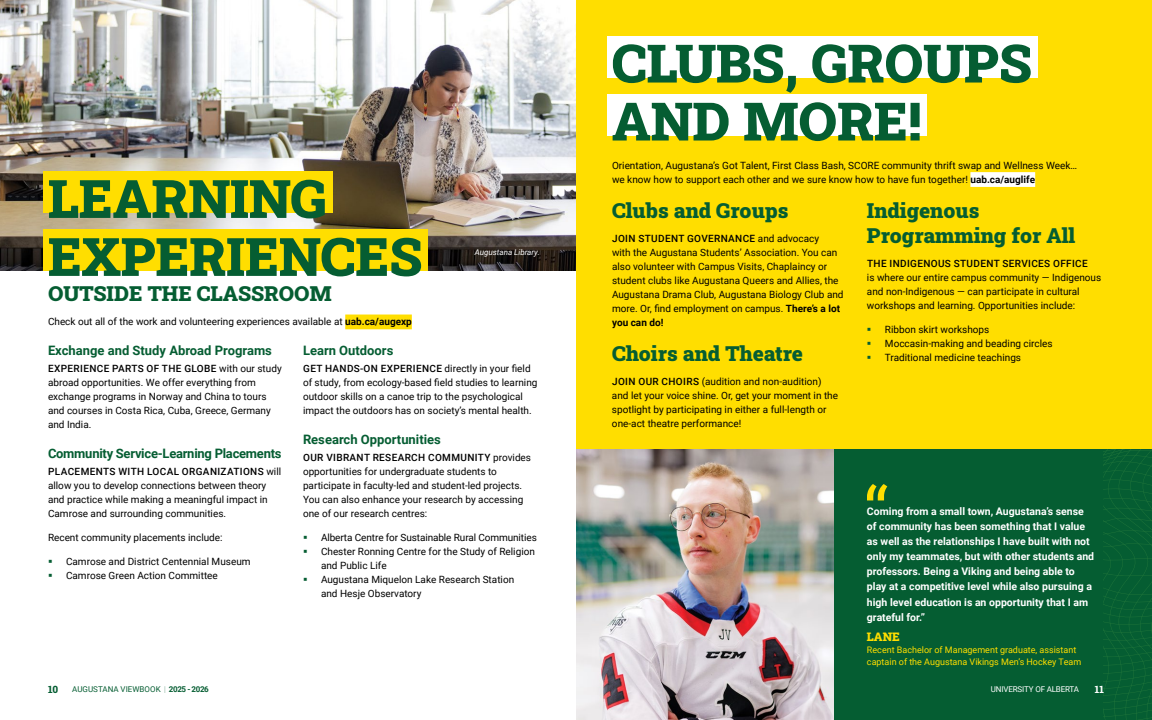
<style>
.page{position:relative;width:1152px;height:720px;background:#fff}
.page>*{position:absolute;margin:0;border:0;box-sizing:border-box;transform-origin:0 0}
.t1{font:900 53px/58px "Roboto Slab";color:#055d32}
.t2{font:900 21px/25px "Roboto Slab";color:#055d32}
.t3{font:700 13px "Roboto";color:#055d32}
.t4{font:700 13px "Roboto";letter-spacing:-.02em;color:#055d32}
.t5{font:900 12px "Roboto Slab";color:#ffde00}
.t6{font:700 10.5px/15px "Roboto";color:#fff}
.t7{font:10px/14px "Roboto";color:#000}
.t8{font:500 10px "Roboto";letter-spacing:.035em;color:#000}
.t9{font:800 10px "Roboto Slab";color:#055d32}
.t10{font:800 10px "Roboto Slab";color:#fff}
.t11{font:9px/12px "Roboto";color:#ffde00}
.t12{font:8px "Roboto";letter-spacing:.005em;color:#055d32}
.t13{font:8px "Roboto";letter-spacing:-.02em;color:#fff}
.t14{font:italic 8px "Roboto";color:#fff}
.s1{font-weight:700}
.s2{font-weight:500}
.s3{font-weight:100}
</style>
<div class="page">
<div style="left:576px;top:0;width:576px;height:450px;background:#ffde00"></div>
<img style="left:0;top:0;width:576px;height:270px">
<div style="left:834px;top:450px;width:303px;height:270px;background:#055d32"></div>
<img style="left:576px;top:450px;width:258px;height:270px">
<svg style="left:1104px;top:450px;width:48px;height:270px"></svg>
<div style="left:44px;top:171px;width:289px;height:42px;background:#ffde00"></div>
<div style="left:44px;top:229px;width:384px;height:42px;background:#ffde00"></div>
<div style="left:345px;top:315px;width:67px;height:14px;background:#ffde00"></div>
<div style="left:608px;top:36px;width:430px;height:41px;background:#fff"></div>
<div style="left:608px;top:94px;width:319px;height:41px;background:#fff"></div>
<div style="left:970px;top:172px;width:65px;height:15px;background:#fff"></div>
<svg style="left:867px;top:484px;width:20px;height:16px"></svg>
<h1 class="t1" style="left:48px;top:168px;width:376px">LEARNING<br>EXPERIENCES</h1>
<h2 class="t2" style="left:48px;top:280px;width:285px">OUTSIDE THE CLASSROOM</h2>
<p class="t7" style="left:48px;top:314px;width:365px">Check out all of the work and volunteering experiences available at <span class="s1">uab.ca/augexp</span></p>
<h3 class="t3" style="left:48px;top:341px;width:225px">Exchange and Study Abroad Programs</h3>
<p class="t7" style="left:48px;top:361px;width:235px"><span class="s2">EXPERIENCE PARTS OF THE GLOBE</span> with our study abroad opportunities. We offer everything from exchange programs in Norway and China to tours and courses in Costa Rica, Cuba, Greece, Germany and India.</p>
<h3 class="t4" style="left:48px;top:444px;width:235px">Community Service-Learning Placements</h3>
<p class="t7" style="left:48px;top:464px;width:235px"><span class="s2">PLACEMENTS WITH LOCAL ORGANIZATIONS</span> will allow you to develop connections between theory and practice while making a meaningful impact in Camrose and surrounding communities.</p>
<p class="t7" style="left:48px;top:530px;width:176px">Recent community placements include:</p>
<p class="t7" style="left:66px;top:554px;width:186px">Camrose and District Centennial Museum<br>Camrose Green Action Committee</p>
<p class="t14" style="left:475px;top:247px;width:67px">Augustana Library.</p>
<h3 class="t3" style="left:303px;top:341px;width:92px">Learn Outdoors</h3>
<p class="t7" style="left:303px;top:361px;width:236px"><span class="s2">GET HANDS-ON EXPERIENCE</span> directly in your field of study, from ecology-based field studies to learning outdoor skills on a canoe trip to the psychological impact the outdoors has on society’s mental health.</p>
<h3 class="t3" style="left:303px;top:430px;width:139px">Research Opportunities</h3>
<p class="t7" style="left:303px;top:450px;width:230px"><span class="s2">OUR VIBRANT RESEARCH COMMUNITY</span> provides opportunities for undergraduate students to participate in faculty-led and student-led projects.<br>You can also enhance your research by accessing one of our research centres:</p>
<p class="t7" style="left:321px;top:530px;width:217px">Alberta Centre for Sustainable Rural Communities Chester Ronning Centre for the Study of Religion and Public Life<br>Augustana Miquelon Lake Research Station<br>and Hesje Observatory</p>
<h1 class="t1" style="left:612px;top:33px;width:421px">CLUBS, GROUPS<br>AND MORE!</h1>
<p class="t7" style="left:612px;top:158px;width:467px">Orientation, Augustana’s Got Talent, First Class Bash, SCORE community thrift swap and Wellness Week… we know how to support each other and we sure know how to have fun together! <span class="s1">uab.ca/auglife</span></p>
<h2 class="t2" style="left:612px;top:197px;width:178px">Clubs and Groups</h2>
<p class="t7" style="left:612px;top:231px;width:233px"><span class="s2">JOIN STUDENT GOVERNANCE</span> and advocacy<br>with the Augustana Students’ Association. You can also volunteer with Campus Visits, Chaplaincy or student clubs like Augustana Queers and Allies, the Augustana Drama Club, Augustana Biology Club and more. Or, find employment on campus. <span class="s1">There’s a lot you can do!</span></p>
<h2 class="t2" style="left:612px;top:340px;width:193px">Choirs and Theatre</h2>
<p class="t7" style="left:612px;top:374px;width:228px"><span class="s2">JOIN OUR CHOIRS</span> (audition and non-audition) and let your voice shine. Or, get your moment in the spotlight by participating in either a full-length or one-act theatre performance!</p>
<h2 class="t2" style="left:867px;top:197px;width:210px">Indigenous<br>Programming for All</h2>
<p class="t8" style="left:867px;top:256px;width:222px">THE INDIGENOUS STUDENT SERVICES OFFICE</p>
<p class="t7" style="left:867px;top:270px;width:236px">is where our entire campus community — Indigenous and non-Indigenous — can participate in cultural workshops and learning. Opportunities include:</p>
<p class="t7" style="left:885px;top:322px;width:169px">Ribbon skirt workshops<br>Moccasin-making and beading circles<br>Traditional medicine teachings</p>
<p class="t6" style="left:867px;top:504px;width:229px">Coming from a small town, Augustana’s sense of community has been something that I value as well as the relationships I have built with not only my teammates, but with other students and professors. Being a Viking and being able to play at a competitive level while also pursuing a high level education is an opportunity that I am grateful for.”</p>
<p class="t5" style="left:867px;top:629px;width:34px">LANE</p>
<p class="t11" style="left:867px;top:644px;width:216px">Recent Bachelor of Management graduate, assistant captain of the Augustana Vikings Men’s Hockey Team</p>
<p class="t9" style="left:48px;top:683px;width:12px">10</p>
<p class="t12" style="left:72px;top:684px;width:138px">AUGUSTANA VIEWBOOK <span class="s3">|</span> <span class="s1">2025 - 2026</span></p>
<p class="t13" style="left:991px;top:684px;width:90px">UNIVERSITY OF ALBERTA</p>
<p class="t10" style="left:1095px;top:683px;width:11px">11</p>
</div>
